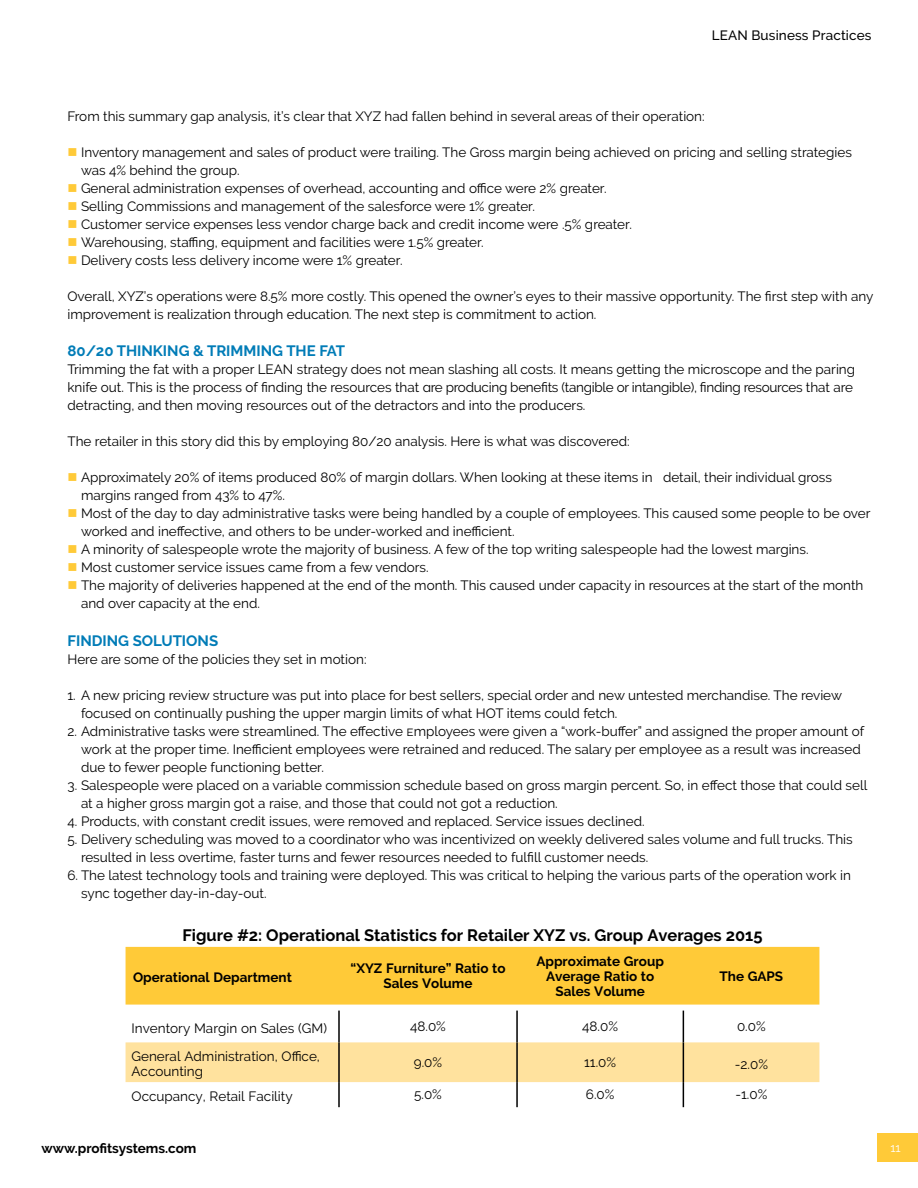
<style>
.page{position:relative;width:918px;height:1188px;background:#fff}
.page>*{position:absolute;margin:0;border:0;box-sizing:border-box;transform-origin:0 0}
.t1{font:700 16.5px "Raleway";color:#000}
.t2{font:700 15px "Raleway";color:#017cb7}
.t3{font:13.5px/18px "Raleway";color:#000}
.t4{font:700 13.5px/15px "Raleway";color:#000;text-align:center}
.t5{font:500 13.5px "Raleway";letter-spacing:.01em;color:#000}
.t6{font:12px "Raleway";color:#fff}
</style>
<div class="page">
<div style="left:878px;top:1133px;width:40px;height:28px;background:#ffca38"></div>
<div style="left:126px;top:947px;width:693px;height:58px;background:#ffca38"></div>
<hr style="left:338px;top:1011px;width:2px;height:31px;background:#000">
<hr style="left:516px;top:1011px;width:2px;height:31px;background:#000">
<hr style="left:683px;top:1011px;width:1px;height:31px;background:#000">
<svg style="left:126px;top:1042px;width:693px;height:65px"></svg>
<p class="t5" style="left:712px;top:27px;width:161px">LEAN Business Practices</p>
<p class="t3" style="left:68px;top:107px;width:639px">From this summary gap analysis, it’s clear that XYZ had fallen behind in several areas of their operation:</p>
<p class="t3" style="left:81px;top:143px;width:773px">Inventory management and sales of product were trailing. The Gross margin being achieved on pricing and selling strategies was 4% behind the group.<br>General administration expenses of overhead, accounting and office were 2% greater.<br>Selling Commissions and management of the salesforce were 1% greater.<br>Customer service expenses less vendor charge back and credit income were .5% greater.<br>Warehousing, staffing, equipment and facilities were 1.5% greater.<br>Delivery costs less delivery income were 1% greater.</p>
<p class="t3" style="left:68px;top:287px;width:807px">Overall, XYZ’s operations were 8.5% more costly. This opened the owner’s eyes to their massive opportunity. The first step with any improvement is realization through education. The next step is commitment to action.</p>
<p class="t2" style="left:68px;top:342px;width:279px">80/20 THINKING &amp; TRIMMING THE FAT</p>
<p class="t3" style="left:68px;top:360px;width:789px">Trimming the fat with a proper LEAN strategy does not mean slashing all costs. It means getting the microscope and the paring knife out. This is the process of finding the resources that are producing benefits (tangible or intangible), finding resources that are detracting, and then moving resources out of the detractors and into the producers.</p>
<p class="t3" style="left:68px;top:432px;width:564px">The retailer in this story did this by employing 80/20 analysis. Here is what was discovered:</p>
<p class="t3" style="left:81px;top:468px;width:791px">Approximately 20% of items produced 80% of margin dollars. When looking at these items in detail, their individual gross margins ranged from 43% to 47%.<br>Most of the day to day administrative tasks were being handled by a couple of employees. This caused some people to be over worked and ineffective, and others to be under-worked and inefficient.<br>A minority of salespeople wrote the majority of business. A few of the top writing salespeople had the lowest margins.<br>Most customer service issues came from a few vendors.<br>The majority of deliveries happened at the end of the month. This caused under capacity in resources at the start of the month and over capacity at the end.</p>
<p class="t2" style="left:68px;top:632px;width:152px">FINDING SOLUTIONS</p>
<p class="t3" style="left:68px;top:650px;width:301px">Here are some of the policies they set in motion:</p>
<p class="t3" style="left:81px;top:686px;width:763px;text-indent:-14px">1. A new pricing review structure was put into place for best sellers, special order and new untested merchandise. The review focused on continually pushing the upper margin limits of what HOT items could fetch.</p>
<p class="t3" style="left:81px;top:722px;width:785px;text-indent:-14px">2. Administrative tasks were streamlined. The effective employees were given a “work-buffer” and assigned the proper amount of work at the proper time. Inefficient employees were retrained and reduced. The salary per employee as a result was increased due to fewer people functioning better.</p>
<p class="t3" style="left:81px;top:776px;width:788px;text-indent:-14px">3. Salespeople were placed on a variable commission schedule based on gross margin percent. So, in effect those that could sell at a higher gross margin got a raise, and those that could not got a reduction.</p>
<p class="t3" style="left:68px;top:812px;width:579px">4. Products, with constant credit issues, were removed and replaced. Service issues declined.</p>
<p class="t3" style="left:81px;top:830px;width:773px;text-indent:-14px">5. Delivery scheduling was moved to a coordinator who was incentivized on weekly delivered sales volume and full trucks. This resulted in less overtime, faster turns and fewer resources needed to fulfill customer needs.</p>
<p class="t3" style="left:81px;top:866px;width:771px;text-indent:-14px">6. The latest technology tools and training were deployed. This was critical to helping the various parts of the operation work in sync together day-in-day-out.</p>
<p class="t1" style="left:183px;top:926px;width:581px">Figure #2: Operational Statistics for Retailer XYZ vs. Group Averages 2015</p>
<p class="t4" style="left:133px;top:970px;width:160px">Operational Department</p>
<p class="t4" style="left:351px;top:961px;width:157px">“XYZ Furniture” Ratio to<br>Sales Volume</p>
<p class="t4" style="left:536px;top:953px;width:129px">Approximate Group<br>Average Ratio to<br>Sales Volume</p>
<p class="t4" style="left:720px;top:968px;width:65px">The GAPS</p>
<p class="t3" style="left:132px;top:1019px;width:197px">Inventory Margin on Sales (GM)</p>
<p class="t3" style="left:410px;top:1018px;width:37px">48.0%</p>
<p class="t3" style="left:582px;top:1018px;width:37px">48.0%</p>
<p class="t3" style="left:737px;top:1018px;width:30px">0.0%</p>
<p class="t3" style="left:132px;top:1049px;width:190px;line-height:15px">General Administration, Office,<br>Accounting</p>
<p class="t3" style="left:414px;top:1053px;width:30px">9.0%</p>
<p class="t3" style="left:584px;top:1053px;width:34px">11.0%</p>
<p class="t3" style="left:735px;top:1055px;width:35px">-2.0%</p>
<p class="t3" style="left:132px;top:1087px;width:163px">Occupancy, Retail Facility</p>
<p class="t3" style="left:414px;top:1086px;width:29px">5.0%</p>
<p class="t3" style="left:586px;top:1086px;width:30px">6.0%</p>
<p class="t3" style="left:735px;top:1086px;width:33px">-1.0%</p>
<p class="t4" style="left:42px;top:1141px;width:156px">www.profitsystems.com</p>
<p class="t6" style="left:890px;top:1141px;width:12px">11</p>
</div>
